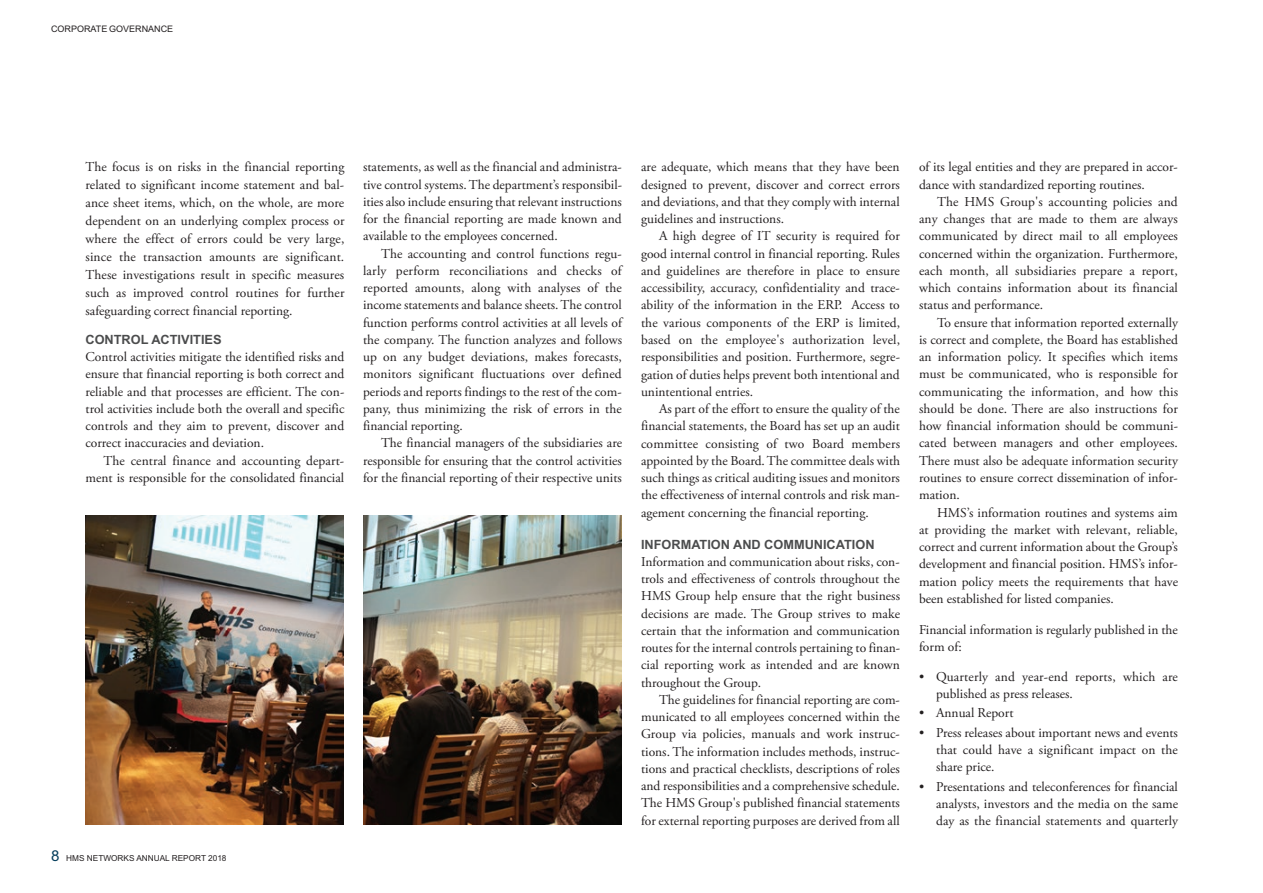
<style>
.page{position:relative;width:1263px;height:893px;background:#fff}
.page>*{position:absolute;margin:0;border:0;box-sizing:border-box;transform-origin:0 0}
.t1{font:13.5px/17.2px "Adobe Garamond Pro";color:#231f20;text-align:justify}
.t2{font:700 12.75px "Arial MT Std";color:#4b4c4d}
.t3{font:9px "Arial MT Std";color:#231f20}
.t4{font:8.25px "Arial MT Std";color:#231f20}
.s1{font-size:15px;color:#033c5b}
</style>
<div class="page">
<img style="left:85px;top:516px;width:537px;height:309px">
<div style="left:344px;top:513px;width:19px;height:324px;background:#fff"></div>
<p class="t3" style="left:51px;top:24px;width:124px">CORPORATE GOVERNANCE</p>
<p class="t1" style="left:86px;top:159px;width:261px;line-height:18px">The focus is on risks in the financial reporting related to significant income statement and bal&shy;ance sheet items, which, on the whole, are more dependent on an underlying complex process or where the effect of errors could be very large, since the transaction amounts are significant.<br>These investigations result in specific measures such as improved control routines for further safeguarding correct financial reporting.</p>
<p class="t2" style="left:86px;top:332px;width:138px">CONTROL ACTIVITIES</p>
<p class="t1" style="left:86px;top:349px;width:260px">Control activities mitigate the identified risks and ensure that financial reporting is both correct and reliable and that processes are efficient. The con&shy;trol activities include both the overall and specific controls and they aim to prevent, discover and correct inaccuracies and deviation.</p>
<p class="t1" style="left:86px;top:452px;width:260px;text-align:right">The central finance and accounting depart&shy;ment is responsible for the consolidated financial</p>
<p class="t4" style="left:51px;top:854px;width:177px"><span class="s1">8</span> HMS NETWORKS ANNUAL REPORT 2018</p>
<p class="t1" style="left:363px;top:159px;width:260px">statements, as well as the financial and administra&shy;tive control systems. The department’s responsibil&shy;ities also include ensuring that relevant instructions for the financial reporting are made known and available to the employees concerned.</p>
<p class="t1" style="left:363px;top:245px;width:260px;text-indent:18px">The accounting and control functions regu&shy;larly perform reconciliations and checks of reported amounts, along with analyses of the income statements and balance sheets. The control function performs control activities at all levels of the company. The function analyzes and follows up on any budget deviations, makes forecasts, monitors significant fluctuations over defined periods and reports findings to the rest of the com&shy;pany, thus minimizing the risk of errors in the financial reporting.</p>
<p class="t1" style="left:363px;top:435px;width:260px;text-indent:18px">The financial managers of the subsidiaries are responsible for ensuring that the control activities for the financial reporting of their respective units</p>
<p class="t1" style="left:641px;top:159px;width:260px">are adequate, which means that they have been designed to prevent, discover and correct errors and deviations, and that they comply with internal guidelines and instructions.</p>
<p class="t1" style="left:641px;top:228px;width:261px;text-indent:18px">A high degree of IT security is required for good internal control in financial reporting. Rules and guidelines are therefore in place to ensure accessibility, accuracy, confidentiality and trace&shy;ability of the information in the ERP. Access to the various components of the ERP is limited, based on the employee's authorization level, responsibilities and position. Furthermore, segre&shy;gation of duties helps prevent both intentional and unintentional entries.</p>
<p class="t1" style="left:641px;top:401px;width:261px;text-indent:18px">As part of the effort to ensure the quality of the financial statements, the Board has set up an audit committee consisting of two Board members appointed by the Board. The committee deals with such things as critical auditing issues and monitors the effectiveness of internal controls and risk man&shy;agement concerning the financial reporting.</p>
<p class="t2" style="left:641px;top:537px;width:235px">INFORMATION AND COMMUNICATION</p>
<p class="t1" style="left:641px;top:553px;width:261px">Information and communication about risks, con&shy;trols and effectiveness of controls throughout the HMS Group help ensure that the right business decisions are made. The Group strives to make certain that the information and communication routes for the internal controls pertaining to finan&shy;cial reporting work as intended and are known throughout the Group.</p>
<p class="t1" style="left:641px;top:691px;width:260px;text-indent:18px">The guidelines for financial reporting are com&shy;municated to all employees concerned within the Group via policies, manuals and work instruc&shy;tions. The information includes methods, instruc&shy;tions and practical checklists, descriptions of roles and responsibilities and a comprehensive schedule.<br>The HMS Group's published financial statements for external reporting purposes are derived from all</p>
<p class="t1" style="left:919px;top:159px;width:260px">of its legal entities and they are prepared in accor&shy;dance with standardized reporting routines.</p>
<p class="t1" style="left:919px;top:193px;width:260px;text-indent:18px">The HMS Group's accounting policies and any changes that are made to them are always communicated by direct mail to all employees concerned within the organization. Furthermore, each month, all subsidiaries prepare a report, which contains information about its financial status and performance.</p>
<p class="t1" style="left:919px;top:314px;width:261px;text-indent:18px">To ensure that information reported externally is correct and complete, the Board has established an information policy. It specifies which items must be communicated, who is responsible for communicating the information, and how this should be done. There are also instructions for how financial information should be communi&shy;cated between managers and other employees.<br>There must also be adequate information security routines to ensure correct dissemination of infor&shy;mation.</p>
<p class="t1" style="left:919px;top:504px;width:260px;text-indent:18px">HMS’s information routines and systems aim at providing the market with relevant, reliable, correct and current information about the Group’s development and financial position. HMS’s infor&shy;mation policy meets the requirements that have been established for listed companies.</p>
<p class="t1" style="left:919px;top:621px;width:260px">Financial information is regularly published in the form of:</p>
<p class="t1" style="left:936px;top:668px;width:243px;text-indent:-17px">• Quarterly and year-end reports, which are published as press releases.</p>
<p class="t1" style="left:919px;top:705px;width:96px">• Annual Report</p>
<p class="t1" style="left:936px;top:724px;width:243px;text-indent:-17px">• Press releases about important news and events that could have a significant impact on the share price.</p>
<p class="t1" style="left:936px;top:778px;width:244px;text-indent:-17px">• Presentations and teleconferences for financial analysts, investors and the media on the same day as the financial statements and quarterly</p>
</div>
